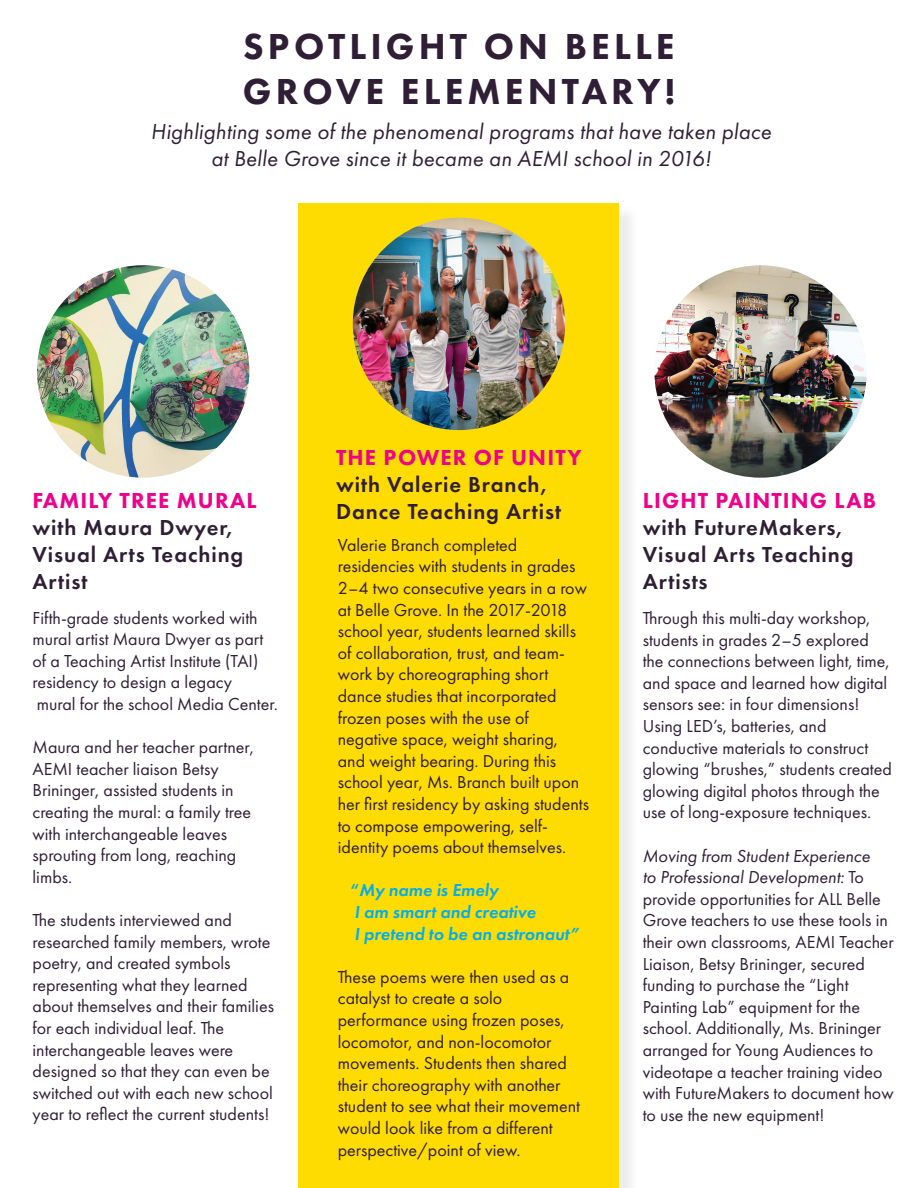
<style>
.page{position:relative;width:918px;height:1188px;background:#fff}
.page>*{position:absolute;margin:0;border:0;box-sizing:border-box;transform-origin:0 0}
.t1{font:800 37.5px/45px "Futura PT";letter-spacing:.11em;color:#2f1e35}
.t2{font:600 22.5px/27px "Futura PT";letter-spacing:.04em;color:#2f1e35}
.t3{font:italic 22.5px/27px "Futura PT";letter-spacing:.01em;color:#2f1e35;text-align:center}
.t4{font:800 22.5px "Futura PT";letter-spacing:.05em;color:#ed028c}
.t5{font:18px/21.6px "Futura PT";color:#2f1e35}
.t6{font:italic 600 18px/21.6px "Futura PT";color:#00aeef}
.s1{font-style:normal}
.s2{font-style:italic}
</style>
<div class="page">
<div style="left:299px;top:203px;width:320px;height:985px;background:#ffdc01"></div>
<img style="left:37px;top:265px;width:212px;height:213px;border-radius:106px">
<img style="left:654px;top:265px;width:213px;height:213px;border-radius:106px">
<img style="left:353px;top:218px;width:212px;height:212px;border-radius:106px">
<h1 class="t1" style="left:243px;top:24px;width:434px">SPOTLIGHT ON BELLE<br>GROVE ELEMENTARY!</h1>
<p class="t3" style="left:151px;top:118px;width:622px">Highlighting some of the phenomenal programs that have taken place at Belle Grove since it became an AEMI school in 2016!</p>
<p class="t4" style="left:33px;top:486px;width:225px">FAMILY TREE MURAL</p>
<p class="t2" style="left:33px;top:514px;width:212px">with Maura Dwyer,<br>Visual Arts Teaching<br>Artist</p>
<p class="t5" style="left:33px;top:607px;width:247px">Fifth-grade students worked with mural artist Maura Dwyer as part of a Teaching Artist Institute (TAI) residency to design a legacy<br>mural for the school Media Center.</p>
<p class="t5" style="left:33px;top:736px;width:223px">Maura and her teacher partner,<br>AEMI teacher liaison Betsy<br>Brininger, assisted students in creating the mural: a family tree with interchangeable leaves sprouting from long, reaching limbs.</p>
<p class="t5" style="left:33px;top:909px;width:243px">The students interviewed and researched family members, wrote poetry, and created symbols representing what they learned about themselves and their families for each individual leaf. The interchangeable leaves were designed so that they can even be switched out with each new school year to reflect the current students!</p>
<p class="t4" style="left:336px;top:443px;width:247px">THE POWER OF UNITY</p>
<p class="t2" style="left:336px;top:470px;width:227px">with Valerie Branch,<br>Dance Teaching Artist</p>
<p class="t5" style="left:338px;top:534px;width:253px">Valerie Branch completed residencies with students in grades<br>2–4 two consecutive years in a row at Belle Grove. In the 2017-2018 school year, students learned skills of collaboration, trust, and team&shy;work by choreographing short dance studies that incorporated frozen poses with the use of negative space, weight sharing, and weight bearing. During this school year, Ms. Branch built upon her first residency by asking students to compose empowering, self&shy;identity poems about themselves.</p>
<p class="t6" style="left:350px;top:879px;width:231px"><span class="s1">“</span>My name is Emely<br>I am smart and creative<br>I pretend to be an astronaut”</p>
<p class="t5" style="left:338px;top:966px;width:244px">These poems were then used as a catalyst to create a solo performance using frozen poses, locomotor, and non-locomotor movements. Students then shared their choreography with another student to see what their movement would look like from a different perspective/point of view.</p>
<p class="t4" style="left:643px;top:486px;width:235px">LIGHT PAINTING LAB</p>
<p class="t2" style="left:643px;top:514px;width:212px">with FutureMakers,<br>Visual Arts Teaching<br>Artists</p>
<p class="t5" style="left:643px;top:607px;width:251px">Through this multi-day workshop, students in grades 2–5 explored the connections between light, time, and space and learned how digital sensors see: in four dimensions!<br>Using LED’s, batteries, and conductive materials to construct glowing “brushes,” students created glowing digital photos through the use of long-exposure techniques.</p>
<p class="t5" style="left:643px;top:845px;width:253px"><span class="s2">Moving from Student Experience<br>to Professional Development:</span> To provide opportunities for ALL Belle Grove teachers to use these tools in their own classrooms, AEMI Teacher Liaison, Betsy Brininger, secured funding to purchase the “Light Painting Lab” equipment for the school. Additionally, Ms. Brininger arranged for Young Audiences to videotape a teacher training video with FutureMakers to document how to use the new equipment!</p>
</div>
